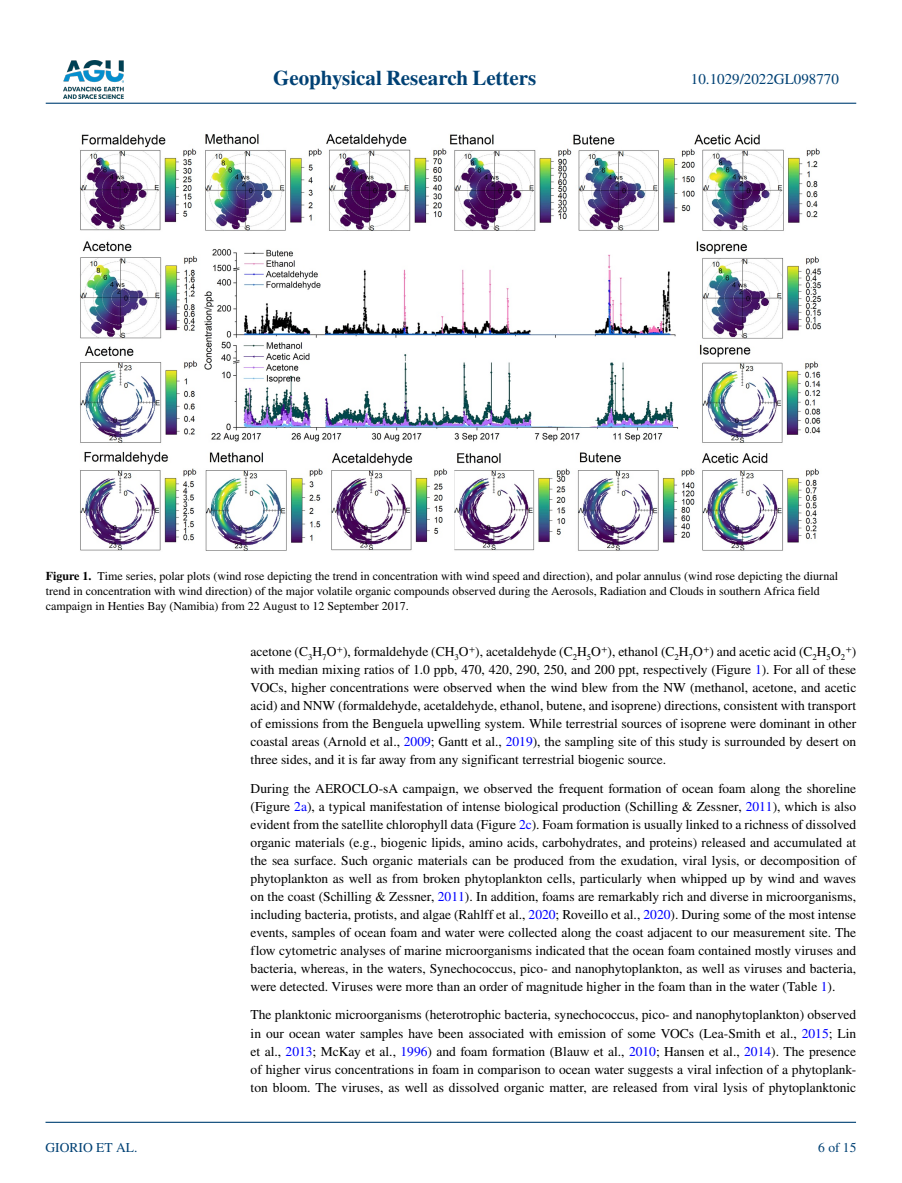
<style>
.page{position:relative;width:902px;height:1183px;background:#fff}
.page>*{position:absolute;margin:0;border:0;box-sizing:border-box;transform-origin:0 0}
.t1{font:700 21px "STIX";color:#004174}
.t2{font:15px "STIX";color:#004174}
.t3{font:13.5px/18px "STIX";color:#000;text-align:justify}
.t4{font:13.5px "STIX";color:#004174}
.t5{font:12px/15px "STIX";color:#000}
.t6{font:8.7px "STIX";color:#000}
.s1{font-weight:700}
.s2{font-size:13.5px}
.s3{color:#00f}
</style>
<div class="page">
<img style="left:63px;top:60px;width:60px;height:39px">
<hr style="left:46px;top:103px;width:810px;height:1px;background:#004174">
<hr style="left:45px;top:1121px;width:810px;height:1px;background:#004174">
<img style="left:80px;top:134px;width:741px;height:417px">
<h1 class="t1" style="left:273px;top:66px;width:265px">Geophysical Research Letters</h1>
<p class="t2" style="left:691px;top:69px;width:149px">10.1029/2022GL098770</p>
<p class="t5" style="left:46px;top:569px;width:793px"><span class="s1">Figure 1.</span> Time series, polar plots (wind rose depicting the trend in concentration with wind speed and direction), and polar annulus (wind rose depicting the diurnal trend in concentration with wind direction) of the major volatile organic compounds observed during the Aerosols, Radiation and Clouds in southern Africa field campaign in Henties Bay (Namibia) from 22 August to 12 September 2017.</p>
<p class="t4" style="left:45px;top:1138px;width:93px">GIORIO ET AL.</p>
<p class="t3" style="left:250px;top:643px;width:596px">acetone (C<sub>3</sub>H<sub>7</sub>O<sup>+</sup>), formaldehyde (CH<sub>3</sub>O<sup>+</sup>), acetaldehyde (C<sub>2</sub>H<sub>5</sub>O<sup>+</sup>), ethanol (C<sub>2</sub>H<sub>7</sub>O<sup>+</sup>) and acetic acid (C<sub>2</sub>H<sub>5</sub>O<sub>2</sub></p>
<p class="t6" style="left:845px;top:642px;width:12px">+<span class="s2">)</span></p>
<p class="t3" style="left:250px;top:661px;width:607px">with median mixing ratios of 1.0 ppb, 470, 420, 290, 250, and 200 ppt, respectively (Figure <span class="s3">1</span>). For all of these VOCs, higher concentrations were observed when the wind blew from the NW (methanol, acetone, and acetic acid) and NNW (formaldehyde, acetaldehyde, ethanol, butene, and isoprene) directions, consistent with transport of emissions from the Benguela upwelling system. While terrestrial sources of isoprene were dominant in other coastal areas (Arnold et al., <span class="s3">2009</span>; Gantt et al., <span class="s3">2019</span>), the sampling site of this study is surrounded by desert on three sides, and it is far away from any significant terrestrial biogenic source.</p>
<p class="t3" style="left:250px;top:780px;width:607px">During the AEROCLO-sA campaign, we observed the frequent formation of ocean foam along the shoreline (Figure <span class="s3">2a</span>), a typical manifestation of intense biological production (Schilling &amp; Zessner, <span class="s3">2011</span>), which is also evident from the satellite chlorophyll data (Figure <span class="s3">2c</span>). Foam formation is usually linked to a richness of dissolved organic materials (e.g., biogenic lipids, amino acids, carbohydrates, and proteins) released and accumulated at the sea surface. Such organic materials can be produced from the exudation, viral lysis, or decomposition of phytoplankton as well as from broken phytoplankton cells, particularly when whipped up by wind and waves on the coast (Schilling &amp; Zessner, <span class="s3">2011</span>). In addition, foams are remarkably rich and diverse in microorganisms, including bacteria, protists, and algae (Rahlff et al., <span class="s3">2020</span>; Roveillo et al., <span class="s3">2020</span>). During some of the most intense events, samples of ocean foam and water were collected along the coast adjacent to our measurement site. The flow cytometric analyses of marine microorganisms indicated that the ocean foam contained mostly viruses and bacteria, whereas, in the waters, Synechococcus, pico- and nanophytoplankton, as well as viruses and bacteria, were detected. Viruses were more than an order of magnitude higher in the foam than in the water (Table <span class="s3">1</span>).</p>
<p class="t3" style="left:250px;top:1006px;width:607px">The planktonic microorganisms (heterotrophic bacteria, synechococcus, pico- and nanophytoplankton) observed in our ocean water samples have been associated with emission of some VOCs (Lea-Smith et al., <span class="s3">2015</span>; Lin et al., <span class="s3">2013</span>; McKay et al., <span class="s3">1996</span>) and foam formation (Blauw et al., <span class="s3">2010</span>; Hansen et al., <span class="s3">2014</span>). The presence of higher virus concentrations in foam in comparison to ocean water suggests a viral infection of a phytoplank&shy;ton bloom. The viruses, as well as dissolved organic matter, are released from viral lysis of phytoplanktonic</p>
<p class="t4" style="left:818px;top:1138px;width:40px">6 of 15</p>
</div>
